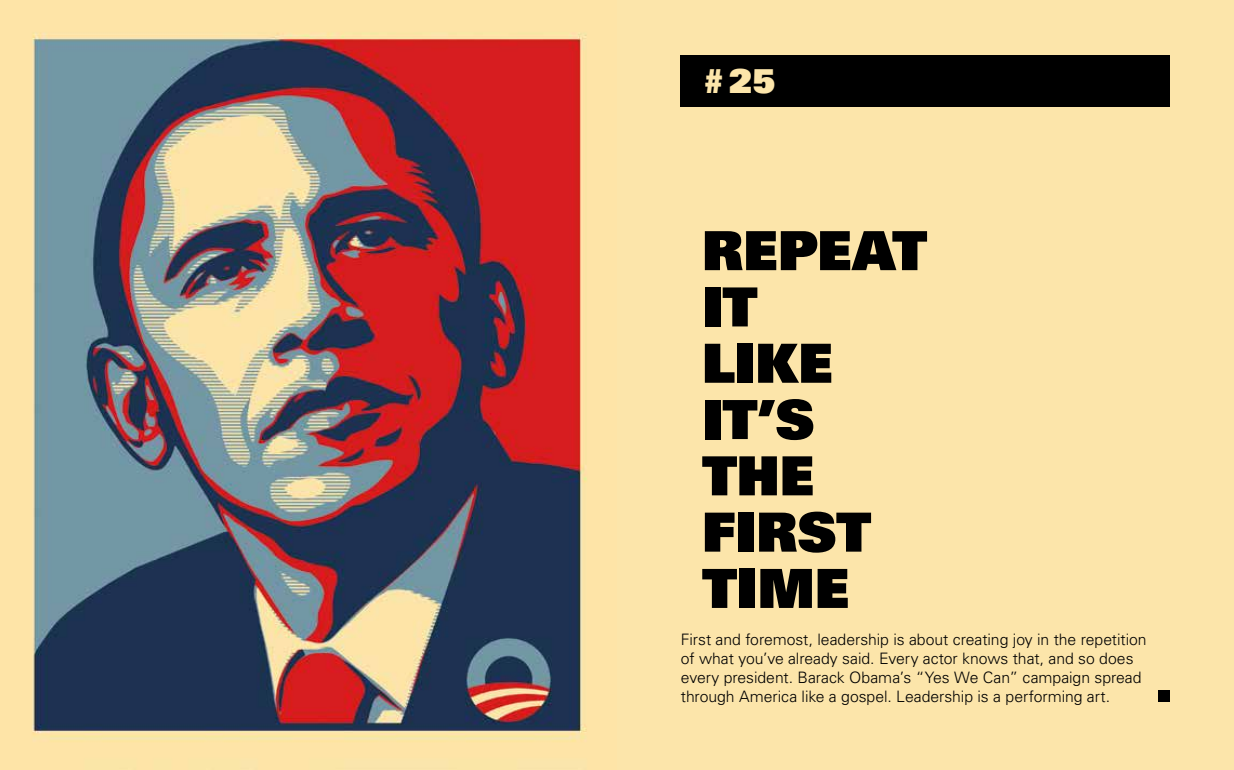
<style>
.page{position:relative;width:1234px;height:770px;background:#fff}
.page>*{position:absolute;margin:0;border:0;box-sizing:border-box;transform-origin:0 0}
.t1{font:54px/56.2px "Univers LT Std X Black";color:#000}
.t2{font:33px "Univers LT Std X Black";color:#fce5aa}
.t3{font:300 15.75px/18.8px "Univers LT Std";color:#000}
</style>
<div class="page">
<img style="left:0;top:0;width:617px;height:770px">
<div style="left:617px;top:0;width:616px;height:770px;background:#fce5aa"></div>
<div style="left:680px;top:55px;width:489px;height:51px;background:#000"></div>
<div style="left:1158px;top:690px;width:11px;height:12px;background:#000"></div>
<h2 class="t2" style="left:702px;top:59px;width:75px">#25</h2>
<h1 class="t1" style="left:702px;top:221px;width:226px">REPEAT<br>IT<br>LIKE<br>IT’S<br>THE<br>FIRST<br>TIME</h1>
<p class="t3" style="left:680px;top:630px;width:467px">First and foremost, leadership is about creating joy in the repetition of what you’ve already said. Every actor knows that, and so does every president. Barack Obama’s “Yes We Can” campaign spread through America like a gospel. Leadership is a performing art.</p>
</div>
